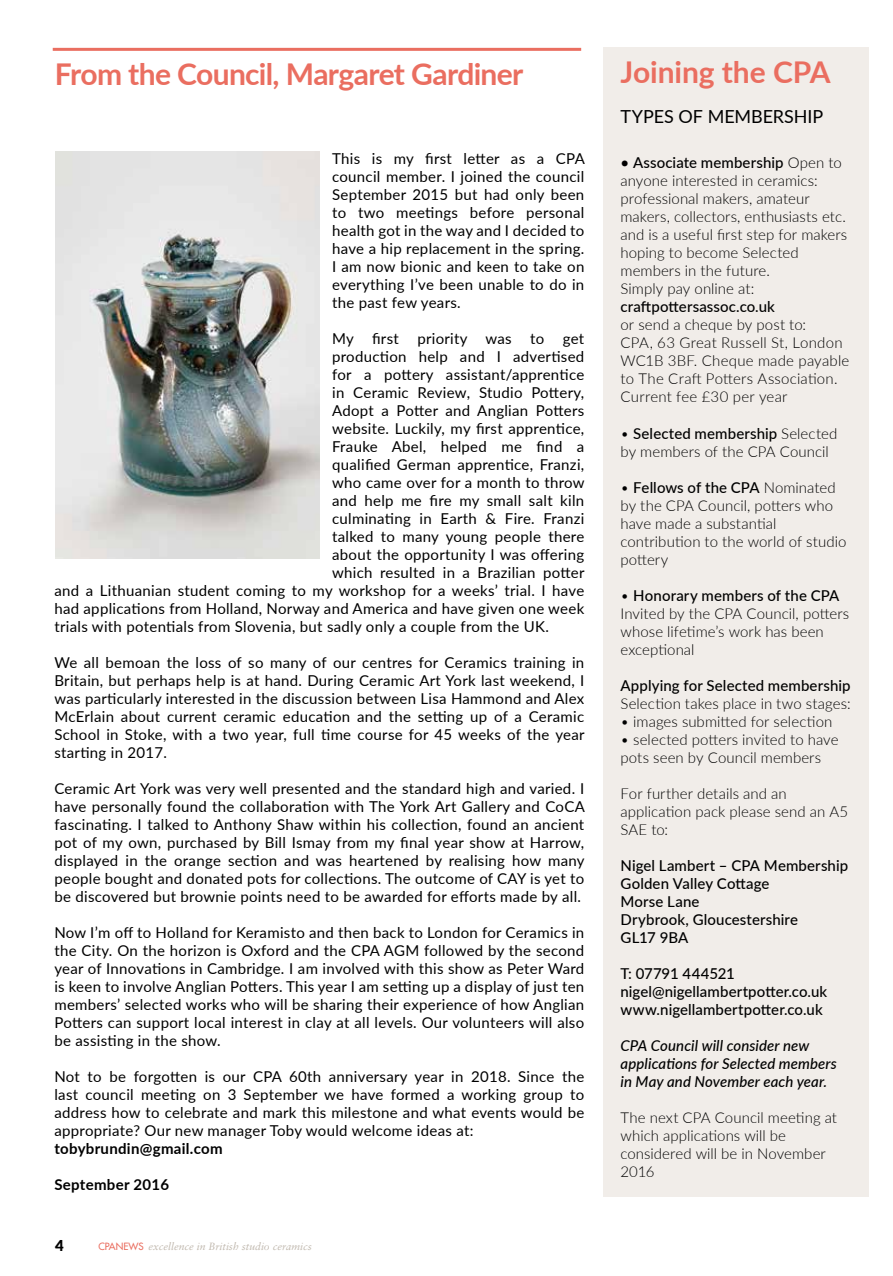
<style>
.page{position:relative;width:893px;height:1276px;background:#fff}
.page>*{position:absolute;margin:0;border:0;box-sizing:border-box;transform-origin:0 0}
.t1{font:700 30px "Lato";letter-spacing:-.02em;color:#ea6e60}
.t2{font:18px "Lato";letter-spacing:-.005em;color:#000}
.t3{font:15px/18px "Lato";letter-spacing:.02em;color:#000;text-align:justify}
.t4{font:300 15px/18px "Lato";letter-spacing:.005em;color:#000}
.t5{font:500 15px/18px "Lato";letter-spacing:.01em;color:#000}
.t6{font:italic 500 15px/18px "Lato";letter-spacing:.01em;color:#000}
.t7{font:700 15px "Lato";letter-spacing:.02em;color:#000}
.t8{font:900 15px "Lato";color:#000}
.t9{font:italic 10.5px "Sabon";color:#c1b9af}
.s1{font-family:"Futura";font-style:normal;font-size:9.75px;color:#ea6e60}
.s2{font-weight:500}
</style>
<div class="page">
<div style="left:603px;top:47px;width:265px;height:1149px;background:#f1ede9"></div>
<hr style="left:53px;top:48px;width:528px;height:3px;background:#ea6e60">
<img style="left:55px;top:151px;width:264px;height:408px">
<h1 class="t1" style="left:55px;top:52px;width:470px">From the Council, Margaret Gardiner</h1>
<p class="t3" style="left:332px;top:148px;width:254px">This is my first letter as a CPA council member. I joined the council September 2015 but had only been to two meetings before personal health got in the way and I decided to have a hip replacement in the spring.<br>I am now bionic and keen to take on everything I’ve been unable to do in the past few years.</p>
<p class="t3" style="left:332px;top:328px;width:254px">My first priority was to get</p>
<p class="t3" style="left:332px;top:346px;width:254px">production help and I advertised</p>
<p class="t3" style="left:332px;top:364px;width:254px">for a pottery assistant/apprentice</p>
<p class="t3" style="left:332px;top:382px;width:254px">in Ceramic Review, Studio Pottery,</p>
<p class="t3" style="left:332px;top:400px;width:254px">Adopt a Potter and Anglian Potters</p>
<p class="t3" style="left:332px;top:418px;width:254px">website. Luckily, my first apprentice,</p>
<p class="t3" style="left:332px;top:436px;width:254px">Frauke Abel, helped me find a</p>
<p class="t3" style="left:332px;top:454px;width:254px">qualified German apprentice, Franzi,</p>
<p class="t3" style="left:332px;top:472px;width:254px">who came over for a month to throw</p>
<p class="t3" style="left:332px;top:490px;width:254px">and help me fire my small salt kiln</p>
<p class="t3" style="left:332px;top:508px;width:254px">culminating in Earth &amp; Fire. Franzi</p>
<p class="t3" style="left:332px;top:526px;width:254px">talked to many young people there</p>
<p class="t3" style="left:332px;top:544px;width:254px">about the opportunity I was offering</p>
<p class="t3" style="left:332px;top:562px;width:254px">which resulted in a Brazilian potter</p>
<p class="t3" style="left:54px;top:580px;width:531px">and a Lithuanian student coming to my workshop for a weeks’ trial. I have</p>
<p class="t3" style="left:54px;top:598px;width:531px">had applications from Holland, Norway and America and have given one week</p>
<p class="t3" style="left:54px;top:616px;width:496px">trials with potentials from Slovenia, but sadly only a couple from the UK.</p>
<p class="t3" style="left:54px;top:652px;width:532px">We all bemoan the loss of so many of our centres for Ceramics training in Britain, but perhaps help is at hand. During Ceramic Art York last weekend, I was particularly interested in the discussion between Lisa Hammond and Alex McErlain about current ceramic education and the setting up of a Ceramic School in Stoke, with a two year, full time course for 45 weeks of the year starting in 2017.</p>
<p class="t3" style="left:54px;top:778px;width:532px">Ceramic Art York was very well presented and the standard high and varied. I have personally found the collaboration with The York Art Gallery and CoCA fascinating. I talked to Anthony Shaw within his collection, found an ancient pot of my own, purchased by Bill Ismay from my final year show at Harrow, displayed in the orange section and was heartened by realising how many people bought and donated pots for collections. The outcome of CAY is yet to be discovered but brownie points need to be awarded for efforts made by all.</p>
<p class="t3" style="left:54px;top:922px;width:531px">Now I’m off to Holland for Keramisto and then back to London for Ceramics in the City. On the horizon is Oxford and the CPA AGM followed by the second year of Innovations in Cambridge. I am involved with this show as Peter Ward is keen to involve Anglian Potters. This year I am setting up a display of just ten members’ selected works who will be sharing their experience of how Anglian Potters can support local interest in clay at all levels. Our volunteers will also be assisting in the show.</p>
<p class="t3" style="left:54px;top:1066px;width:531px">Not to be forgotten is our CPA 60th anniversary year in 2018. Since the last council meeting on 3 September we have formed a working group to address how to celebrate and mark this milestone and what events would be appropriate? Our new manager Toby would welcome ideas at:</p>
<p class="t7" style="left:54px;top:1137px;width:170px">tobybrundin@gmail.com</p>
<p class="t7" style="left:54px;top:1173px;width:116px">September 2016</p>
<p class="t8" style="left:55px;top:1234px;width:10px">4</p>
<p class="t9" style="left:98px;top:1240px;width:215px"><span class="s1">CPANEWS</span> excellence in British studio ceramics</p>
<h1 class="t1" style="left:620px;top:50px;width:211px">Joining the CPA</h1>
<p class="t2" style="left:620px;top:104px;width:204px">TYPES OF MEMBERSHIP</p>
<p class="t4" style="left:620px;top:153px;width:228px"><span class="s2">• Associate membership</span> Open to anyone interested in ceramics: professional makers, amateur makers, collectors, enthusiasts etc. and is a useful first step for makers hoping to become Selected members in the future.<br>Simply pay online at:</p>
<p class="t5" style="left:620px;top:297px;width:156px">craftpottersassoc.co.uk</p>
<p class="t4" style="left:620px;top:315px;width:230px">or send a cheque by post to:<br>CPA, 63 Great Russell St, London<br>WC1B 3BF. Cheque made payable to The Craft Potters Association.<br>Current fee £30 per year</p>
<p class="t4" style="left:620px;top:423px;width:218px">• <span class="s2">Selected membership</span> Selected by members of the CPA Council</p>
<p class="t4" style="left:620px;top:477px;width:228px">• <span class="s2">Fellows of the CPA</span> Nominated by the CPA Council, potters who have made a substantial contribution to the world of studio pottery</p>
<p class="t4" style="left:620px;top:585px;width:230px">• <span class="s2">Honorary members of the CPA<br></span>Invited by the CPA Council, potters whose lifetime’s work has been exceptional</p>
<p class="t5" style="left:620px;top:675px;width:232px">Applying for Selected membership</p>
<p class="t4" style="left:620px;top:693px;width:232px">Selection takes place in two stages:</p>
<p class="t4" style="left:620px;top:711px;width:213px">• images submitted for selection</p>
<p class="t4" style="left:620px;top:729px;width:219px">• selected potters invited to have pots seen by Council members</p>
<p class="t4" style="left:620px;top:783px;width:229px">For further details and an application pack please send an A5<br>SAE to:</p>
<p class="t5" style="left:620px;top:855px;width:229px">Nigel Lambert – CPA Membership<br>Golden Valley Cottage<br>Morse Lane<br>Drybrook, Gloucestershire<br>GL17 9BA</p>
<p class="t5" style="left:620px;top:963px;width:208px">T: 07791 444521 nigel@nigellambertpotter.co.uk www.nigellambertpotter.co.uk</p>
<p class="t6" style="left:620px;top:1035px;width:218px">CPA Council will consider new applications for Selected members in May and November each year.</p>
<p class="t4" style="left:620px;top:1107px;width:218px">The next CPA Council meeting at which applications will be considered will be in November<br>2016</p>
</div>
